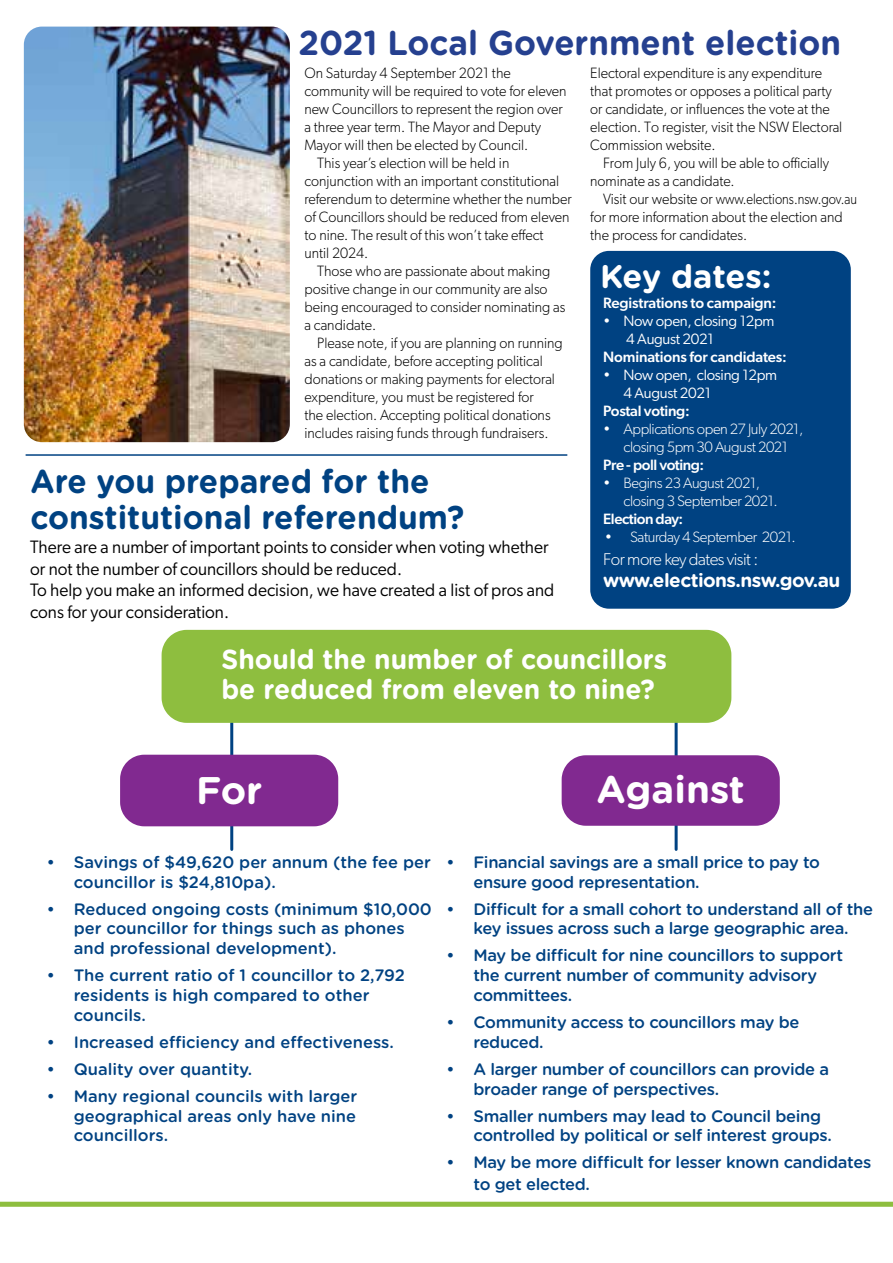
<style>
.page{position:relative;width:893px;height:1263px;background:#fff}
.page>*{position:absolute;margin:0;border:0;box-sizing:border-box;transform-origin:0 0}
.t1{font:700 38.4px "Gotham Rounded";color:#fff}
.t2{font:700 34.5px "Gotham Rounded";color:#25408f;scale:.96 1}
.t3{font:700 33px/36px "Gotham Rounded";color:#004282;scale:.96 1}
.t4{font:700 32.7px "Gotham Rounded";letter-spacing:-.01em;color:#fff}
.t5{font:700 27.6px/30px "Gotham Rounded";color:#fff;scale:.96 1}
.t6{font:700 19.05px "Gotham Rounded";letter-spacing:-.03em;color:#fff}
.t7{font:18px/21.6px "Gibson";color:#000;scale:.96 1}
.t8{font:300 17.1px "Gibson";letter-spacing:-.03em;color:#fff}
.t9{font:500 16.5px/19.8px "Gotham Rounded";letter-spacing:-.02em;color:#004282}
.t10{font:500 16.5px/19.8px "Gotham Rounded";color:#004282}
.t11{font:700 16.35px "Gotham Rounded";color:#fff}
.t12{font:300 15px/18px "Gibson";color:#000;scale:.96 1}
.t13{font:300 15px/18px "Gibson";letter-spacing:-.03em;color:#fff;text-align:center}
.t14{font:500 15px "Gibson";letter-spacing:-.01em;color:#fff}
.t15{font:15px/18px "Gibson";letter-spacing:-.02em;color:#fff}
.t16{font:500 15px "Gibson";letter-spacing:-.03em;color:#fff}
.s1{font-weight:300}
</style>
<div class="page">
<svg style="left:0;top:1202px;width:893px;height:5px;background:#93c047"></svg>
<hr style="left:230px;top:723px;width:3px;height:126px;background:#004282">
<hr style="left:675px;top:675px;width:3px;height:174px;background:#004282">
<div style="left:169px;top:637px;width:555px;height:79px;background:#8ebe3f;border-radius:18px"></div>
<div style="left:162px;top:630px;width:569px;height:93px;border:14px solid #8ebe3f;border-radius:18px"></div>
<div style="left:590px;top:251px;width:261px;height:358px;background:#004282;border-radius:19px"></div>
<img style="left:24px;top:27px;width:266px;height:415px">
<div style="left:568px;top:761px;width:205px;height:58px;background:#812990;border-radius:18px"></div>
<div style="left:562px;top:755px;width:218px;height:71px;border:13px solid #812990;border-radius:18px"></div>
<div style="left:126px;top:761px;width:206px;height:59px;background:#812990;border-radius:18px"></div>
<div style="left:120px;top:755px;width:218px;height:71px;border:13px solid #812990;border-radius:18px"></div>
<hr style="left:26px;top:454px;width:541px;height:2px;background:#004282">
<h2 class="t2" style="left:298px;top:18px;width:567px">2021 Local Government election</h2>
<p class="t12" style="left:304px;top:64px;width:217px">On Saturday 4 September 2021 the</p>
<p class="t12" style="left:304px;top:82px;width:275px">community will be required to vote for eleven</p>
<p class="t12" style="left:304px;top:100px;width:271px">new Councillors to represent the region over</p>
<p class="t12" style="left:304px;top:118px;width:248px">a three year term. The Mayor and Deputy</p>
<p class="t12" style="left:304px;top:136px;width:235px">Mayor will then be elected by Council.</p>
<p class="t12" style="left:317px;top:154px;width:202px">This year’s election will be held in</p>
<p class="t12" style="left:304px;top:172px;width:267px">conjunction with an important constitutional</p>
<p class="t12" style="left:304px;top:190px;width:280px">referendum to determine whether the number</p>
<p class="t12" style="left:304px;top:208px;width:278px">of Councillors should be reduced from eleven</p>
<p class="t12" style="left:304px;top:226px;width:251px">to nine. The result of this won’t take effect</p>
<p class="t12" style="left:304px;top:244px;width:68px">until 2024.</p>
<p class="t12" style="left:317px;top:262px;width:244px">Those who are passionate about making</p>
<p class="t12" style="left:304px;top:280px;width:255px">positive change in our community are also</p>
<p class="t12" style="left:304px;top:298px;width:273px">being encouraged to consider nominating as</p>
<p class="t12" style="left:304px;top:316px;width:76px">a candidate.</p>
<p class="t12" style="left:317px;top:334px;width:257px">Please note, if you are planning on running</p>
<p class="t12" style="left:304px;top:352px;width:250px">as a candidate, before accepting political</p>
<p class="t12" style="left:304px;top:370px;width:263px">donations or making payments for electoral</p>
<p class="t12" style="left:304px;top:388px;width:240px">expenditure, you must be registered for</p>
<p class="t12" style="left:304px;top:406px;width:258px">the election. Accepting political donations</p>
<p class="t12" style="left:304px;top:424px;width:256px">includes raising funds through fundraisers.</p>
<p class="t12" style="left:590px;top:64px;width:264px">Electoral expenditure is any expenditure that promotes or opposes a political party or candidate, or influences the vote at the election. To register, visit the NSW Electoral Commission website.</p>
<p class="t12" style="left:590px;top:154px;width:250px;text-indent:13px">From July 6, you will be able to officially nominate as a candidate.</p>
<p class="t12" style="left:590px;top:190px;width:279px;text-indent:13px">Visit our website or www.elections.nsw.gov.au for more information about the election and the process for candidates.</p>
<h3 class="t4" style="left:600px;top:252px;width:173px">Key dates:</h3>
<p class="t14" style="left:603px;top:294px;width:175px">Registrations to campaign:</p>
<p class="t15" style="left:626px;top:312px;width:150px;text-indent:-23px"><span class="s1">•</span> Now open, closing 12pm<br>4 August 2021</p>
<p class="t14" style="left:603px;top:348px;width:185px">Nominations for candidates:</p>
<p class="t15" style="left:624px;top:366px;width:155px;text-indent:-20px"><span class="s1">•</span> Now open, closing 12pm<br>4 August 2021</p>
<p class="t14" style="left:603px;top:402px;width:88px">Postal voting:</p>
<p class="t13" style="left:603px;top:420px;width:202px">• Applications open 27 July 2021, closing 5pm 30 August 2021</p>
<p class="t16" style="left:603px;top:456px;width:103px">Pre - poll voting:</p>
<p class="t13" style="left:624px;top:474px;width:156px;text-align:left;text-indent:-20px">• Begins 23 August 2021, closing 3 September 2021.</p>
<p class="t16" style="left:603px;top:510px;width:82px">Election day:</p>
<p class="t13" style="left:605px;top:528px;width:193px">• Saturday 4 September 2021.</p>
<p class="t8" style="left:603px;top:548px;width:156px">For more key dates visit :</p>
<p class="t6" style="left:603px;top:566px;width:239px">www.elections.nsw.gov.au</p>
<h3 class="t3" style="left:31px;top:462px;width:453px">Are you prepared for the constitutional referendum?</h3>
<p class="t7" style="left:30px;top:536px;width:548px">There are a number of important points to consider when voting whether or not the number of councillors should be reduced.<br>To help you make an informed decision, we have created a list of pros and cons for your consideration.</p>
<h3 class="t5" style="left:221px;top:643px;width:466px">Should the number of councillors be reduced from eleven to nine?</h3>
<p class="t11" style="left:600px;top:560px;width:216px">www.elections.nsw.gov.au</p>
<h1 class="t1" style="left:196px;top:762px;width:68px">For</h1>
<h1 class="t1" style="left:597px;top:761px;width:150px">Against</h1>
<p class="t10" style="left:74px;top:851px;width:359px;text-indent:-27px">• Savings of $49,620 per annum (the fee per councillor is $24,810pa).</p>
<p class="t10" style="left:74px;top:898px;width:360px;text-indent:-27px">• Reduced ongoing costs (minimum $10,000 per councillor for things such as phones and professional development).</p>
<p class="t10" style="left:74px;top:965px;width:333px;text-indent:-27px">• The current ratio of 1 councillor to 2,792 residents is high compared to other councils.</p>
<p class="t10" style="left:47px;top:1031px;width:349px">• Increased efficiency and effectiveness.</p>
<p class="t10" style="left:47px;top:1058px;width:207px">• Quality over quantity.</p>
<p class="t9" style="left:74px;top:1085px;width:285px;text-align:justify;text-indent:-27px">• Many regional councils with larger geographical areas only have nine councillors.</p>
<p class="t9" style="left:473px;top:851px;width:348px;text-indent:-27px">• Financial savings are a small price to pay to ensure good representation.</p>
<p class="t9" style="left:446px;top:898px;width:428px;text-align:center">• Difficult for a small cohort to understand all of the key issues across such a large geographic area.</p>
<p class="t9" style="left:473px;top:945px;width:371px;text-indent:-27px">• May be difficult for nine councillors to support the current number of community advisory committees.</p>
<p class="t9" style="left:473px;top:1011px;width:327px;text-indent:-27px">• Community access to councillors may be reduced.</p>
<p class="t9" style="left:473px;top:1058px;width:357px;text-indent:-27px">• A larger number of councillors can provide a broader range of perspectives.</p>
<p class="t9" style="left:473px;top:1105px;width:360px;text-indent:-27px">• Smaller numbers may lead to Council being controlled by political or self interest groups.</p>
<p class="t9" style="left:473px;top:1151px;width:399px;line-height:21.6px;text-indent:-27px">• May be more difficult for lesser known candidates to get elected.</p>
</div>
